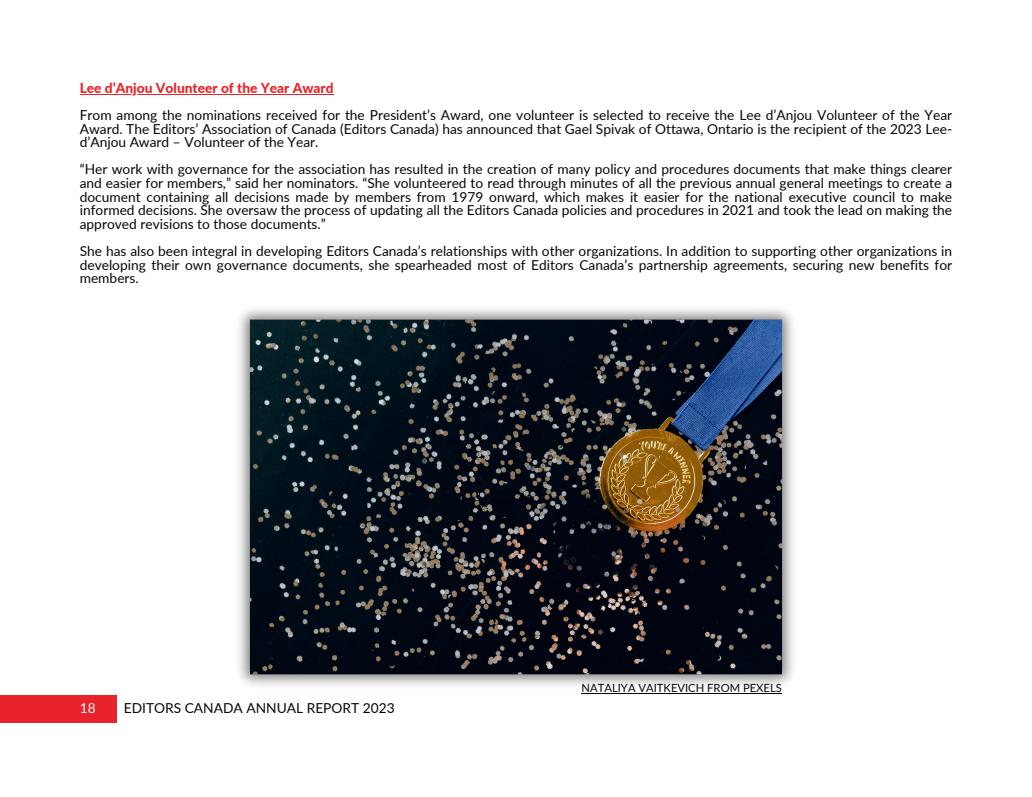
<style>
.page{position:relative;width:1032px;height:797px;background:#fff}
.page>*{position:absolute;margin:0;border:0;box-sizing:border-box;transform-origin:0 0}
.t1{font:13.75px/13.6px "Lato";color:#080704;text-align:justify}
.t2{font:800 13.75px "Lato";color:#ed2125}
.t3{font:13.75px "Lato";color:#fff}
.t4{font:11.25px "Lato";color:#080704}
</style>
<div class="page">
<div style="left:0;top:695px;width:117px;height:27px;background:#e8232c"></div>
<img style="left:239px;top:308px;width:554px;height:386px">
<hr style="left:80px;top:94px;width:253px;height:1px;background:#e8232c">
<hr style="left:581px;top:693px;width:200px;height:1px;background:#000">
<p class="t2" style="left:80px;top:78px;width:255px">Lee d’Anjou Volunteer of the Year Award</p>
<p class="t1" style="left:80px;top:108px;width:873px">From among the nominations received for the President’s Award, one volunteer is selected to receive the Lee d’Anjou Volunteer of the Year Award. The Editors’ Association of Canada (Editors Canada) has announced that Gael Spivak of Ottawa, Ontario is the recipient of the 2023 Lee&shy;d’Anjou Award – Volunteer of the Year.</p>
<p class="t1" style="left:80px;top:162px;width:873px">“Her work with governance for the association has resulted in the creation of many policy and procedures documents that make things clearer and easier for members,” said her nominators. “She volunteered to read through minutes of all the previous annual general meetings to create a document containing all decisions made by members from 1979 onward, which makes it easier for the national executive council to make informed decisions. She oversaw the process of updating all the Editors Canada policies and procedures in 2021 and took the lead on making the approved revisions to those documents.”</p>
<p class="t1" style="left:80px;top:244px;width:873px">She has also been integral in developing Editors Canada’s relationships with other organizations. In addition to supporting other organizations in developing their own governance documents, she spearheaded most of Editors Canada’s partnership agreements, securing new benefits for members.</p>
<p class="t3" style="left:80px;top:699px;width:17px">18</p>
<p class="t1" style="left:124px;top:701px;width:272px">EDITORS CANADA ANNUAL REPORT 2023</p>
<p class="t4" style="left:581px;top:680px;width:202px">NATALIYA VAITKEVICH FROM PEXELS</p>
</div>
